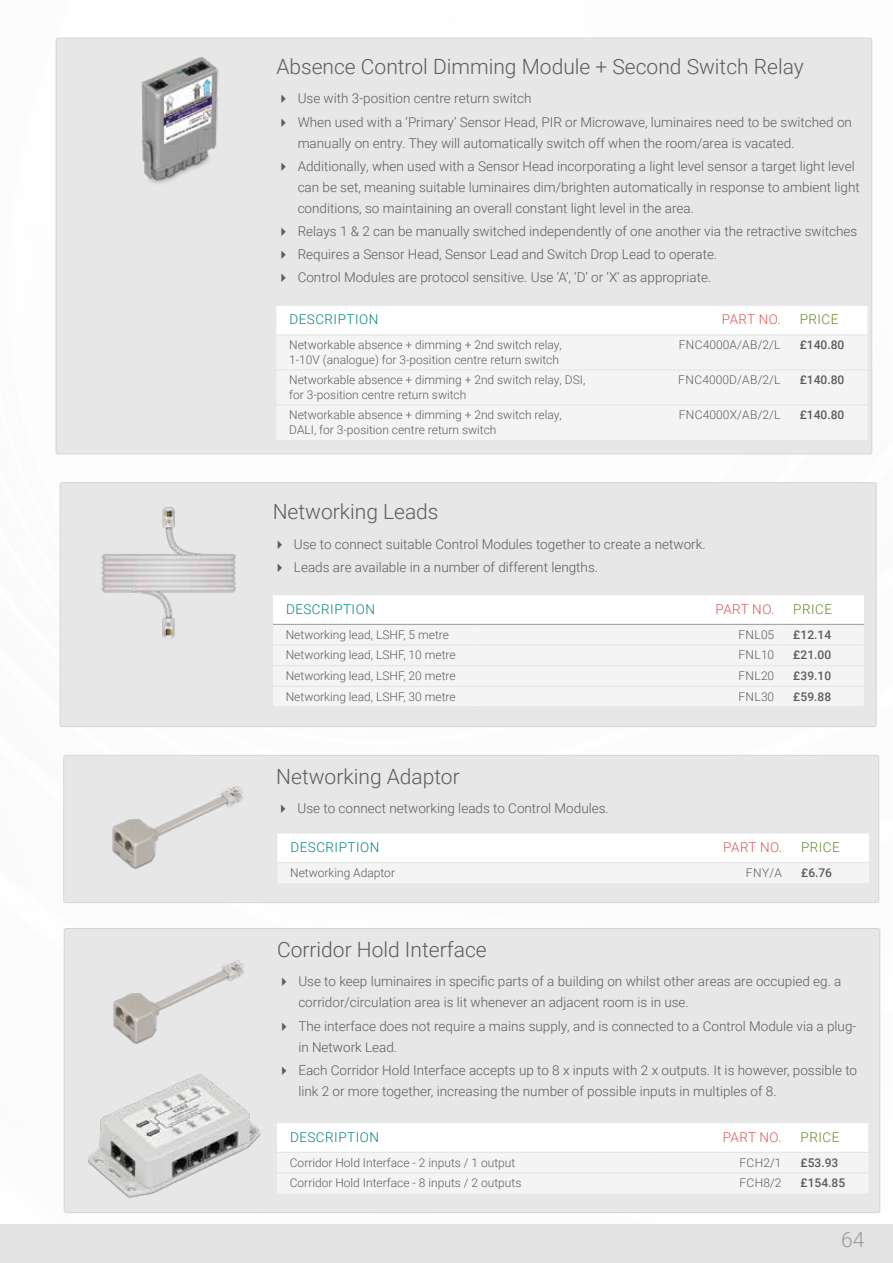
<style>
.page{position:relative;width:893px;height:1263px;background:#fff}
.page>*{position:absolute;margin:0;border:0;box-sizing:border-box;transform-origin:0 0}
.t1{font:300 21px "Roboto";color:#5c5c5b}
.t2{font:300 21px "Roboto";color:#9b9b9a}
.t3{font:300 13.5px/23.1px "Roboto";color:#5c5c5b}
.t4{font:300 13.5px "Roboto";letter-spacing:.035em;color:#00837f}
.t5{font:300 13.5px "Roboto";letter-spacing:.015em;color:#d75954}
.t6{font:300 13.5px "Roboto";letter-spacing:.035em;color:#618a26}
.t7{font:300 12px/14.4px "Roboto";color:#5c5c5b}
.t8{font:500 12px "Roboto";color:#5c5c5b}
.t9{font:300 12px "Roboto";letter-spacing:.02em;color:#5c5c5b}
</style>
<div class="page">
<div style="left:0;top:1224px;width:893px;height:39px;background:#e3e3e3"></div>
<div style="left:56px;top:38px;width:816px;height:416px;background:#e7e7e7;border-radius:2px"></div>
<img style="left:141px;top:56px;width:78px;height:128px">
<div style="left:276px;top:306px;width:591px;height:28px;background:#fff"></div>
<div style="left:277px;top:336px;width:590px;height:104px;background:#f4f4f4"></div>
<hr style="left:276px;top:405px;width:321px;height:1px;background:#e3e3e3">
<hr style="left:597px;top:405px;width:190px;height:1px;background:#e3e3e3">
<hr style="left:787px;top:405px;width:80px;height:1px;background:#e3e3e3">
<hr style="left:597px;top:335px;width:190px;height:1px;background:#e3e3e3">
<hr style="left:787px;top:335px;width:80px;height:1px;background:#e3e3e3">
<hr style="left:597px;top:370px;width:190px;height:1px;background:#e3e3e3">
<hr style="left:787px;top:370px;width:80px;height:1px;background:#e3e3e3">
<hr style="left:276px;top:335px;width:321px;height:1px;background:#e3e3e3">
<hr style="left:276px;top:370px;width:321px;height:1px;background:#e3e3e3">
<div style="left:60px;top:483px;width:816px;height:244px;background:#e7e7e7;border-radius:2px"></div>
<div style="left:60px;top:482px;width:817px;height:245px;border:1px solid #d5d5d5;border-radius:2px"></div>
<div style="left:64px;top:755px;width:815px;height:147px;background:#e7e7e7;border-radius:2px"></div>
<div style="left:63px;top:755px;width:816px;height:148px;border:1px solid #d5d5d5;border-radius:2px"></div>
<img style="left:112px;top:786px;width:131px;height:83px">
<div style="left:64px;top:928px;width:816px;height:284px;background:#e7e7e7;border-radius:2px"></div>
<svg style="left:277px;top:1123px;width:591px;height:70px"></svg>
<hr style="left:277px;top:1152px;width:376px;height:1px;background:#e3e3e3">
<hr style="left:653px;top:1152px;width:135px;height:1px;background:#e3e3e3">
<hr style="left:788px;top:1152px;width:80px;height:1px;background:#e3e3e3">
<hr style="left:277px;top:1172px;width:376px;height:1px;background:#e3e3e3">
<hr style="left:653px;top:1172px;width:135px;height:1px;background:#e3e3e3">
<hr style="left:788px;top:1172px;width:80px;height:1px;background:#e3e3e3">
<img style="left:88px;top:1074px;width:173px;height:124px">
<img style="left:113px;top:960px;width:131px;height:84px">
<img style="left:101px;top:507px;width:135px;height:132px">
<div style="left:273px;top:595px;width:591px;height:28px;background:#fff"></div>
<div style="left:273px;top:625px;width:591px;height:81px;background:#f4f4f4"></div>
<hr style="left:273px;top:645px;width:207px;height:1px;background:#e3e3e3">
<hr style="left:480px;top:645px;width:300px;height:1px;background:#e3e3e3">
<hr style="left:780px;top:645px;width:84px;height:1px;background:#e3e3e3">
<hr style="left:273px;top:665px;width:207px;height:1px;background:#e3e3e3">
<hr style="left:480px;top:665px;width:300px;height:1px;background:#e3e3e3">
<hr style="left:780px;top:665px;width:84px;height:1px;background:#e3e3e3">
<hr style="left:273px;top:686px;width:207px;height:1px;background:#e3e3e3">
<hr style="left:480px;top:686px;width:300px;height:1px;background:#e3e3e3">
<hr style="left:780px;top:686px;width:84px;height:1px;background:#e3e3e3">
<hr style="left:273px;top:707px;width:207px;height:1px;background:#e3e3e3">
<hr style="left:480px;top:707px;width:300px;height:1px;background:#e3e3e3">
<hr style="left:780px;top:707px;width:84px;height:1px;background:#e3e3e3">
<hr style="left:273px;top:624px;width:207px;height:1px;background:#9b9b9a">
<hr style="left:480px;top:624px;width:300px;height:1px;background:#9b9b9a">
<hr style="left:780px;top:624px;width:84px;height:1px;background:#9b9b9a">
<svg style="left:277px;top:834px;width:592px;height:49px"></svg>
<hr style="left:277px;top:862px;width:376px;height:1px;background:#e3e3e3">
<hr style="left:653px;top:862px;width:135px;height:1px;background:#e3e3e3">
<hr style="left:788px;top:862px;width:81px;height:1px;background:#e3e3e3">
<h1 class="t1" style="left:276px;top:52px;width:529px">Absence Control Dimming Module + Second Switch Relay</h1>
<p class="t3" style="left:298px;top:87px;width:556px">Use with 3-position centre return switch<br>When used with a ‘Primary’ Sensor Head, PIR or Microwave, luminaires need to be switched on</p>
<p class="t3" style="left:298px;top:131px;width:559px">manually on entry. They will automatically switch off when the room/area is vacated.<br>Additionally, when used with a Sensor Head incorporating a light level sensor a target light level</p>
<p class="t3" style="left:298px;top:176px;width:564px;line-height:21px">can be set, meaning suitable luminaires dim/brighten automatically in response to ambient light conditions, so maintaining an overall constant light level in the area.</p>
<p class="t3" style="left:298px;top:219px;width:561px">Relays 1 &amp; 2 can be manually switched independently of one another via the retractive switches<br>Requires a Sensor Head, Sensor Lead and Switch Drop Lead to operate.<br>Control Modules are protocol sensitive. Use ‘A’, ‘D’ or ‘X’ as appropriate.</p>
<p class="t4" style="left:289px;top:310px;width:90px">DESCRIPTION</p>
<p class="t5" style="left:722px;top:310px;width:60px">PART NO.</p>
<p class="t6" style="left:800px;top:310px;width:40px">PRICE</p>
<p class="t7" style="left:289px;top:337px;width:274px">Networkable absence + dimming + 2nd switch relay,<br>1-10V (analogue) for 3-position centre return switch</p>
<p class="t9" style="left:679px;top:336px;width:103px">FNC4000A/AB/2/L</p>
<p class="t8" style="left:800px;top:336px;width:46px">£140.80</p>
<p class="t7" style="left:289px;top:372px;width:298px">Networkable absence + dimming + 2nd switch relay, DSI, for 3-position centre return switch</p>
<p class="t9" style="left:678px;top:372px;width:104px">FNC4000D/AB/2/L</p>
<p class="t8" style="left:800px;top:372px;width:46px">£140.80</p>
<p class="t7" style="left:289px;top:407px;width:274px">Networkable absence + dimming + 2nd switch relay,<br>DALI, for 3-position centre return switch</p>
<p class="t9" style="left:679px;top:407px;width:103px">FNC4000X/AB/2/L</p>
<p class="t8" style="left:800px;top:407px;width:46px">£140.80</p>
<h1 class="t1" style="left:273px;top:497px;width:167px">Networking Leads</h1>
<p class="t3" style="left:294px;top:532px;width:413px">Use to connect suitable Control Modules together to create a network.<br>Leads are available in a number of different lengths.</p>
<p class="t4" style="left:286px;top:599px;width:90px">DESCRIPTION</p>
<p class="t5" style="left:715px;top:599px;width:60px">PART NO.</p>
<p class="t6" style="left:793px;top:599px;width:40px">PRICE</p>
<p class="t7" style="left:286px;top:627px;width:165px">Networking lead, LSHF, 5 metre</p>
<p class="t7" style="left:738px;top:627px;width:37px">FNL05</p>
<p class="t8" style="left:793px;top:626px;width:39px">£12.14</p>
<p class="t7" style="left:286px;top:647px;width:171px">Networking lead, LSHF, 10 metre</p>
<p class="t7" style="left:738px;top:647px;width:37px">FNL10</p>
<p class="t8" style="left:793px;top:647px;width:39px">£21.00</p>
<p class="t7" style="left:286px;top:668px;width:171px">Networking lead, LSHF, 20 metre</p>
<p class="t7" style="left:738px;top:668px;width:37px">FNL20</p>
<p class="t8" style="left:793px;top:667px;width:39px">£39.10</p>
<p class="t7" style="left:286px;top:689px;width:171px">Networking lead, LSHF, 30 metre</p>
<p class="t7" style="left:738px;top:689px;width:37px">FNL30</p>
<p class="t8" style="left:793px;top:688px;width:39px">£59.88</p>
<h1 class="t1" style="left:276px;top:761px;width:185px">Networking Adaptor</h1>
<p class="t3" style="left:298px;top:796px;width:313px">Use to connect networking leads to Control Modules.</p>
<p class="t4" style="left:290px;top:838px;width:90px">DESCRIPTION</p>
<p class="t5" style="left:723px;top:838px;width:60px">PART NO.</p>
<p class="t6" style="left:801px;top:838px;width:40px">PRICE</p>
<p class="t7" style="left:290px;top:865px;width:106px">Networking Adaptor</p>
<p class="t7" style="left:746px;top:865px;width:37px">FNY/A</p>
<p class="t8" style="left:801px;top:864px;width:33px">£6.76</p>
<h1 class="t1" style="left:277px;top:935px;width:211px">Corridor Hold Interface</h1>
<p class="t3" style="left:298px;top:970px;width:545px;line-height:21px">Use to keep luminaires in specific parts of a building on whilst other areas are occupied eg. a corridor/circulation area is lit whenever an adjacent room is in use.</p>
<p class="t3" style="left:298px;top:1015px;width:559px;line-height:21px">The interface does not require a mains supply, and is connected to a Control Module via a plug&shy;in Network Lead.</p>
<p class="t3" style="left:298px;top:1059px;width:560px;line-height:21px">Each Corridor Hold Interface accepts up to 8 x inputs with 2 x outputs. It is however, possible to link 2 or more together, increasing the number of possible inputs in multiples of 8.</p>
<p class="t4" style="left:290px;top:1127px;width:90px">DESCRIPTION</p>
<p class="t5" style="left:723px;top:1127px;width:60px">PART NO.</p>
<p class="t6" style="left:800px;top:1127px;width:40px">PRICE</p>
<p class="t7" style="left:290px;top:1154px;width:227px">Corridor Hold Interface - 2 inputs / 1 output</p>
<p class="t7" style="left:739px;top:1154px;width:44px">FCH2/1</p>
<p class="t8" style="left:800px;top:1154px;width:39px">£53.93</p>
<p class="t7" style="left:290px;top:1175px;width:233px">Corridor Hold Interface - 8 inputs / 2 outputs</p>
<p class="t7" style="left:739px;top:1175px;width:44px">FCH8/2</p>
<p class="t8" style="left:800px;top:1174px;width:46px">£154.85</p>
<h1 class="t2" style="left:841px;top:1225px;width:25px">64</h1>
</div>
